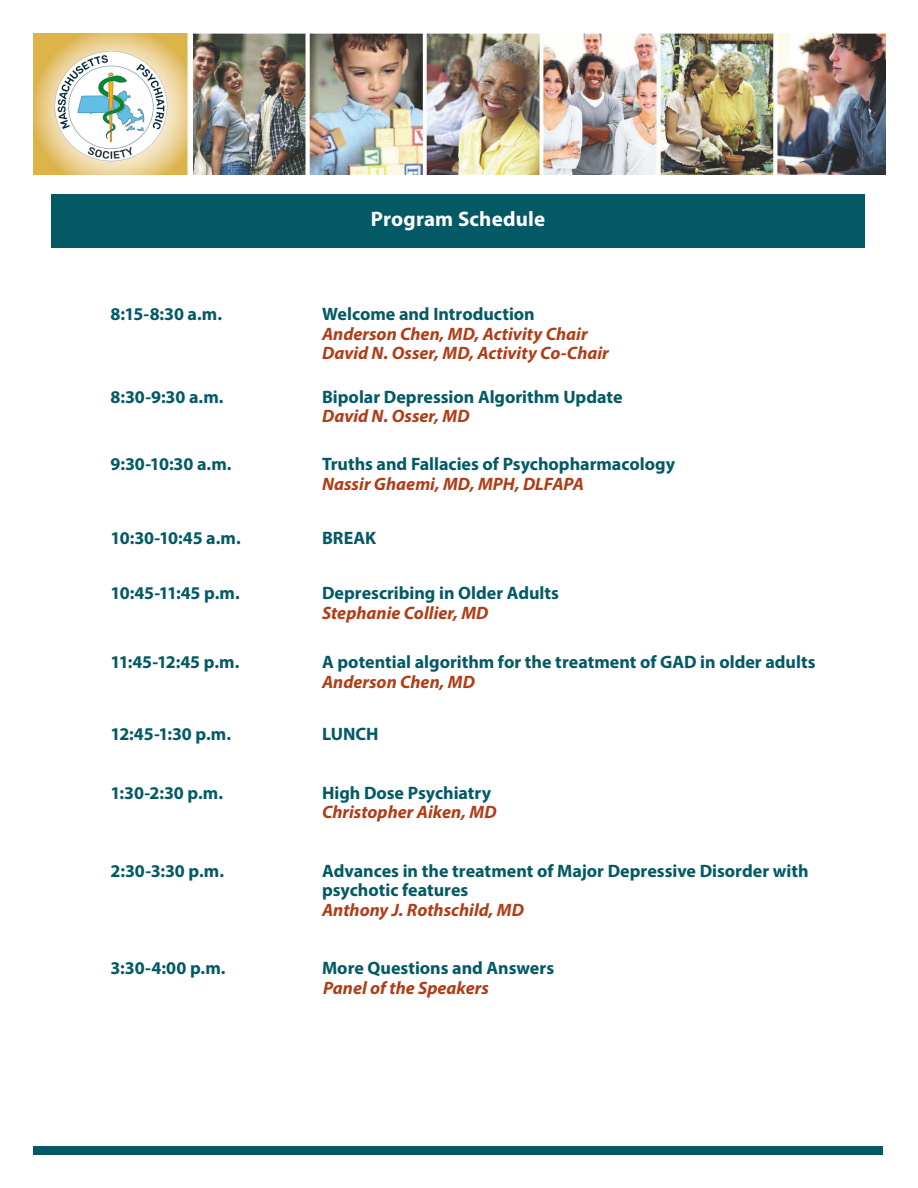
<style>
.page{position:relative;width:918px;height:1188px;background:#fff}
.page>*{position:absolute;margin:0;border:0;box-sizing:border-box;transform-origin:0 0}
.t1{font:700 21px "Myriad Pro";letter-spacing:.01em;color:#fff}
.schedule_time{font:700 18px/19.5px "Myriad Pro";color:#035a64}
.schedule_name{font:700 18px/19.5px "Myriad Pro";color:#035a64}
.schedule_time-2{font:italic 700 18px/19.5px "Myriad Pro";color:#b13d17}
.schedule_name-2{font:italic 700 18px "Myriad Pro";color:#b13d17}
.s1{font-style:normal;color:#035a64}
.s2{font-style:italic;color:#b13d17}
</style>
<div class="page">
<div style="left:33px;top:1146px;width:850px;height:8px;background:#035a64"></div>
<img style="left:34px;top:34px;width:852px;height:140px">
<div style="left:51px;top:194px;width:814px;height:54px;background:#035a64"></div>
<h2 class="t1" style="left:371px;top:205px;width:176px">Program Schedule</h2>
<p class="schedule_time" style="left:111px;top:304px;width:113px">8:15-8:30 a.m.</p>
<p class="schedule_time-2" style="left:322px;top:304px;width:288px"><span class="s1">Welcome and Introduction<br></span>Anderson Chen, MD, Activity Chair<br>David N. Osser, MD, Activity Co-Chair</p>
<p class="schedule_name" style="left:111px;top:386px;width:115px">8:30-9:30 a.m.</p>
<p class="schedule_name" style="left:322px;top:386px;width:302px">Bipolar Depression Algorithm Update</p>
<p class="schedule_name-2" style="left:322px;top:404px;width:149px">David N. Osser, MD</p>
<p class="schedule_time" style="left:111px;top:454px;width:123px">9:30-10:30 a.m.</p>
<p class="schedule_time" style="left:322px;top:454px;width:355px">Truths and Fallacies of Psychopharmacology<br><span class="s2">Nassir Ghaemi, MD, MPH, DLFAPA</span></p>
<p class="schedule_name" style="left:111px;top:527px;width:132px">10:30-10:45 a.m.</p>
<p class="schedule_name" style="left:322px;top:527px;width:56px">BREAK</p>
<p class="schedule_name" style="left:111px;top:583px;width:131px">10:45-11:45 p.m.</p>
<p class="schedule_name" style="left:322px;top:583px;width:239px">Deprescribing in Older Adults<br><span class="s2">Stephanie Collier, MD</span></p>
<p class="schedule_time" style="left:111px;top:652px;width:130px">11:45-12:45 p.m.</p>
<p class="schedule_time" style="left:322px;top:652px;width:495px">A potential algorithm for the treatment of GAD in older adults<br><span class="s2">Anderson Chen, MD</span></p>
<p class="schedule_time" style="left:111px;top:724px;width:122px">12:45-1:30 p.m.</p>
<p class="schedule_time" style="left:322px;top:724px;width:58px">LUNCH</p>
<p class="schedule_time" style="left:111px;top:782px;width:114px">1:30-2:30 p.m.</p>
<p class="schedule_time-2" style="left:322px;top:782px;width:176px"><span class="s1">High Dose Psychiatry<br></span>Christopher Aiken, MD</p>
<p class="schedule_time" style="left:111px;top:860px;width:115px">2:30-3:30 p.m.</p>
<p class="schedule_time" style="left:322px;top:860px;width:488px">Advances in the treatment of Major Depressive Disorder with psychotic features<br><span class="s2">Anthony J. Rothschild, MD</span></p>
<p class="schedule_time" style="left:111px;top:958px;width:117px">3:30-4:00 p.m.</p>
<p class="schedule_time" style="left:322px;top:958px;width:234px">More Questions and Answers<br><span class="s2">Panel of the Speakers</span></p>
</div>
